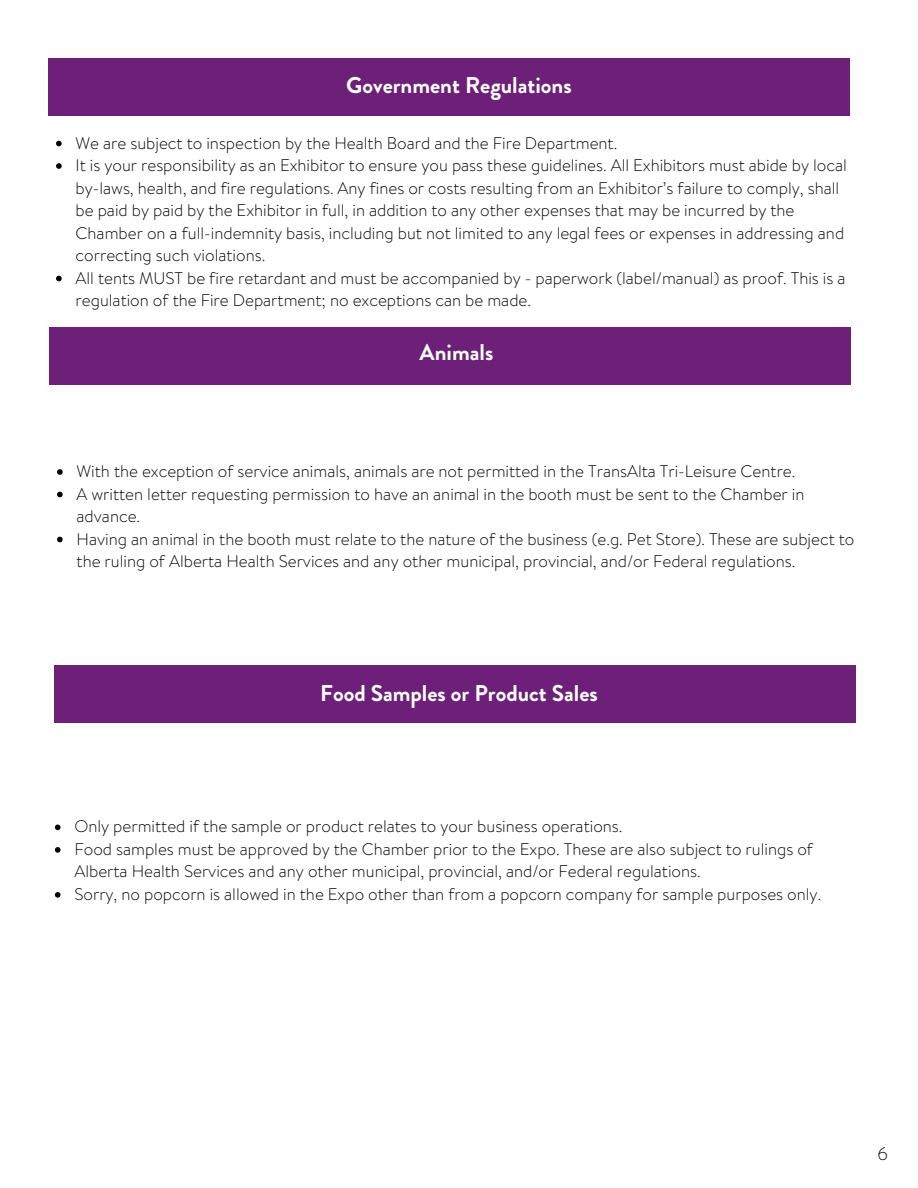
<style>
.page{position:relative;width:918px;height:1188px;background:#fff}
.page>*{position:absolute;margin:0;border:0;box-sizing:border-box;transform-origin:0 0}
.t1{font:700 22.8px "Brandon Grotesque";color:#fff}
.t2{font:300 18px "Brandon Text";color:#000}
.t3{font:300 16.8px/22.5px "Brandon Text";color:#000}
</style>
<div class="page">
<div style="left:48px;top:58px;width:801px;height:58px;background:#6d2077"></div>
<svg style="left:56px;top:141px;width:6px;height:5px"></svg>
<svg style="left:56px;top:163px;width:6px;height:6px"></svg>
<svg style="left:56px;top:276px;width:6px;height:5px"></svg>
<div style="left:49px;top:328px;width:801px;height:57px;background:#6d2077"></div>
<svg style="left:57px;top:469px;width:6px;height:6px"></svg>
<svg style="left:57px;top:492px;width:6px;height:5px"></svg>
<svg style="left:57px;top:537px;width:6px;height:5px"></svg>
<div style="left:55px;top:666px;width:801px;height:57px;background:#6d2077"></div>
<svg style="left:55px;top:825px;width:6px;height:5px"></svg>
<svg style="left:55px;top:847px;width:6px;height:6px"></svg>
<svg style="left:55px;top:892px;width:6px;height:6px"></svg>
<p class="t1" style="left:346px;top:69px;width:227px">Government Regulations</p>
<h2 class="t3" style="left:76px;top:132px;width:543px">We are subject to inspection by the Health Board and the Fire Department.</h2>
<p class="t3" style="left:76px;top:154px;width:773px">It is your responsibility as an Exhibitor to ensure you pass these guidelines. All Exhibitors must abide by local by-laws, health, and fire regulations. Any fines or costs resulting from an Exhibitor’s failure to comply, shall be paid by paid by the Exhibitor in full, in addition to any other expenses that may be incurred by the Chamber on a full-indemnity basis, including but not limited to any legal fees or expenses in addressing and correcting such violations.</p>
<p class="t3" style="left:76px;top:267px;width:771px">All tents MUST be fire retardant and must be accompanied by - paperwork (label/manual) as proof. This is a regulation of the Fire Department; no exceptions can be made.</p>
<p class="t1" style="left:420px;top:336px;width:75px">Animals</p>
<p class="t3" style="left:77px;top:460px;width:720px">With the exception of service animals, animals are not permitted in the TransAlta Tri-Leisure Centre.</p>
<h2 class="t3" style="left:77px;top:483px;width:729px">A written letter requesting permission to have an animal in the booth must be sent to the Chamber in advance.</h2>
<p class="t3" style="left:77px;top:528px;width:779px">Having an animal in the booth must relate to the nature of the business (e.g. Pet Store). These are subject to the ruling of Alberta Health Services and any other municipal, provincial, and/or Federal regulations.</p>
<p class="t1" style="left:320px;top:677px;width:279px">Food Samples or Product Sales</p>
<p class="t3" style="left:74px;top:816px;width:550px">Only permitted if the sample or product relates to your business operations.</p>
<p class="t3" style="left:74px;top:838px;width:740px">Food samples must be approved by the Chamber prior to the Expo. These are also subject to rulings of<br>Alberta Health Services and any other municipal, provincial, and/or Federal regulations.</p>
<h2 class="t3" style="left:74px;top:883px;width:748px">Sorry, no popcorn is allowed in the Expo other than from a popcorn company for sample purposes only.</h2>
<p class="t2" style="left:878px;top:1141px;width:12px">6</p>
</div>
